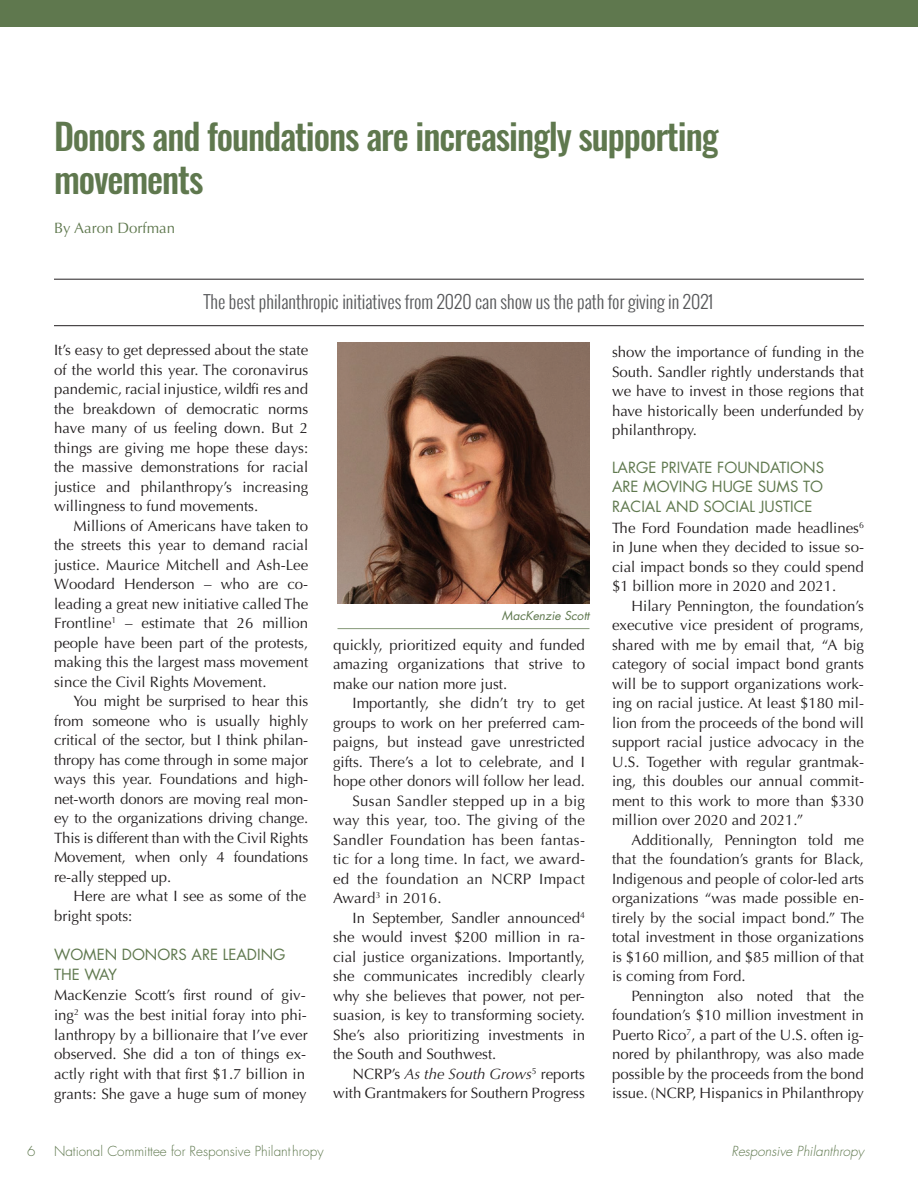
<style>
.page{position:relative;width:918px;height:1188px;background:#fff}
.page>*{position:absolute;margin:0;border:0;box-sizing:border-box;transform-origin:0 0}
.t1{font:500 36px/43.2px "Oswald";letter-spacing:-.03em;color:#5f784e}
.t2{font:300 18px "Oswald";color:#57585a}
.t3{font:15px/19.5px "Optima";color:#231f20;text-align:justify}
.t4{font:15px "Optima";letter-spacing:.02em;color:#231f20}
.t5{font:15px/19.5px "Futura";color:#5f784e}
.t6{font:italic 15px "Optima";color:#231f20}
.t7{font:15px "Optima";color:#5f784e}
.t8{font:300 13.5px "Futura";color:#5f784e}
.t9{font:italic 300 13.5px "Futura";color:#5f784e}
.t10{font:italic 12px "Futura";color:#5f784e}
.s1{font-style:normal}
</style>
<div class="page">
<div style="left:0;top:0;width:918px;height:27px;background:#5f784e"></div>
<hr style="left:54px;top:279px;width:810px;height:1px;background:#231f20">
<hr style="left:54px;top:325px;width:810px;height:1px;background:#231f20">
<img style="left:337px;top:342px;width:252px;height:262px">
<hr style="left:337px;top:628px;width:252px;height:1px;background:#859877">
<h1 class="t1" style="left:54px;top:117px;width:666px">Donors and foundations are increasingly supporting movements</h1>
<p class="t7" style="left:54px;top:219px;width:123px">By Aaron Dorfman</p>
<p class="t2" style="left:204px;top:289px;width:511px">The best philanthropic initiatives from 2020 can show us the path for giving in 2021</p>
<p class="t3" style="left:54px;top:341px;width:256px">It’s easy to get depressed about the state of the world this year. The coronavirus pandemic, racial injustice, wildfi res and the breakdown of democratic norms have many of us feeling down. But 2 things are giving me hope these days: the massive demonstrations for racial justice and philanthropy’s increasing willingness to fund movements.</p>
<p class="t3" style="left:54px;top:516px;width:256px;text-indent:20px">Millions of Americans have taken to the streets this year to demand racial justice. Maurice Mitchell and Ash-Lee Woodard Henderson – who are co&shy;leading a great new initiative called The Frontline<sup>1</sup> – estimate that 26 million people have been part of the protests, making this the largest mass movement since the Civil Rights Movement.</p>
<p class="t3" style="left:54px;top:692px;width:256px;text-indent:20px">You might be surprised to hear this from someone who is usually highly critical of the sector, but I think philan&shy;thropy has come through in some major ways this year. Foundations and high&shy;net-worth donors are moving real mon&shy;ey to the organizations driving change.<br>This is different than with the Civil Rights Movement, when only 4 foundations re-ally stepped up.</p>
<p class="t3" style="left:54px;top:887px;width:254px;text-indent:20px">Here are what I see as some of the bright spots:</p>
<p class="t5" style="left:54px;top:945px;width:233px">WOMEN DONORS ARE LEADING<br>THE WAY</p>
<p class="t3" style="left:54px;top:985px;width:255px;text-align:left">MacKenzie Scott’s first round of giv&shy;ing<sup>2</sup> was the best initial foray into phi&shy;lanthropy by a billionaire that I’ve ever observed. She did a ton of things ex&shy;actly right with that first $1.7 billion in grants: She gave a huge sum of money</p>
<p class="t10" style="left:502px;top:608px;width:89px">MacKenzie Scott</p>
<p class="t3" style="left:333px;top:635px;width:254px">quickly, prioritized equity and funded amazing organizations that strive to make our nation more just.</p>
<p class="t3" style="left:353px;top:694px;width:234px">Importantly, she didn’t try to get</p>
<p class="t3" style="left:333px;top:713px;width:253px">groups to work on her preferred cam-</p>
<p class="t3" style="left:333px;top:733px;width:253px">paigns, but instead gave unrestricted</p>
<p class="t3" style="left:333px;top:752px;width:254px">gifts. There’s a lot to celebrate, and I</p>
<p class="t3" style="left:333px;top:772px;width:253px">hope other donors will follow her lead.</p>
<p class="t4" style="left:353px;top:792px;width:234px">Susan Sandler stepped up in a big</p>
<p class="t4" style="left:333px;top:812px;width:253px">way this year, too. The giving of the</p>
<p class="t4" style="left:333px;top:831px;width:254px">Sandler Foundation has been fantas-</p>
<p class="t4" style="left:333px;top:851px;width:254px">tic for a long time. In fact, we award-</p>
<p class="t4" style="left:333px;top:870px;width:253px">ed the foundation an NCRP Impact</p>
<p class="t4" style="left:333px;top:890px;width:110px">Award<sup>3</sup> in 2016.</p>
<p class="t3" style="left:352px;top:908px;width:234px">In September, Sandler announced<sup>4</sup></p>
<p class="t3" style="left:333px;top:928px;width:254px">she would invest $200 million in ra-</p>
<p class="t3" style="left:333px;top:947px;width:253px">cial justice organizations. Importantly,</p>
<p class="t3" style="left:333px;top:967px;width:253px">she communicates incredibly clearly</p>
<p class="t3" style="left:333px;top:986px;width:253px">why she believes that power, not per-</p>
<p class="t3" style="left:333px;top:1006px;width:253px">suasion, is key to transforming society.</p>
<p class="t3" style="left:333px;top:1025px;width:254px">She’s also prioritizing investments in</p>
<p class="t3" style="left:333px;top:1045px;width:165px">the South and Southwest.</p>
<p class="t6" style="left:352px;top:1065px;width:234px"><span class="s1">NCRP’s</span> As the South Grows<sup>5</sup> <span class="s1">reports</span></p>
<p class="t3" style="left:333px;top:1084px;width:253px">with Grantmakers for Southern Progress</p>
<p class="t3" style="left:612px;top:342px;width:254px">show the importance of funding in the South. Sandler rightly understands that we have to invest in those regions that have historically been underfunded by philanthropy.</p>
<p class="t5" style="left:612px;top:457px;width:214px;text-align:justify">LARGE PRIVATE FOUNDATIONS ARE MOVING HUGE SUMS TO RACIAL AND SOCIAL JUSTICE</p>
<p class="t3" style="left:612px;top:518px;width:254px">The Ford Foundation made headlines<sup>6 </sup>in June when they decided to issue so&shy;cial impact bonds so they could spend $1 billion more in 2020 and 2021.</p>
<p class="t3" style="left:612px;top:596px;width:254px;text-indent:20px">Hilary Pennington, the foundation’s executive vice president of programs, shared with me by email that, “A big category of social impact bond grants will be to support organizations work&shy;ing on racial justice. At least $180 mil&shy;lion from the proceeds of the bond will support racial justice advocacy in the U.S. Together with regular grantmak&shy;ing, this doubles our annual commit&shy;ment to this work to more than $330 million over 2020 and 2021.”</p>
<p class="t3" style="left:612px;top:830px;width:254px;text-indent:20px">Additionally, Pennington told me that the foundation’s grants for Black, Indigenous and people of color-led arts organizations “was made possible en&shy;tirely by the social impact bond.” The total investment in those organizations is $160 million, and $85 million of that is coming from Ford.</p>
<p class="t3" style="left:612px;top:986px;width:254px;text-indent:20px">Pennington also noted that the foundation’s $10 million investment in Puerto Rico<sup>7</sup>, a part of the U.S. often ig&shy;nored by philanthropy, was also made possible by the proceeds from the bond issue. (NCRP, Hispanics in Philanthropy</p>
<p class="t8" style="left:27px;top:1143px;width:10px">6</p>
<p class="t8" style="left:54px;top:1143px;width:271px">National Committee for Responsive Philanthropy</p>
<p class="t9" style="left:731px;top:1143px;width:134px">Responsive Philanthropy</p>
</div>
